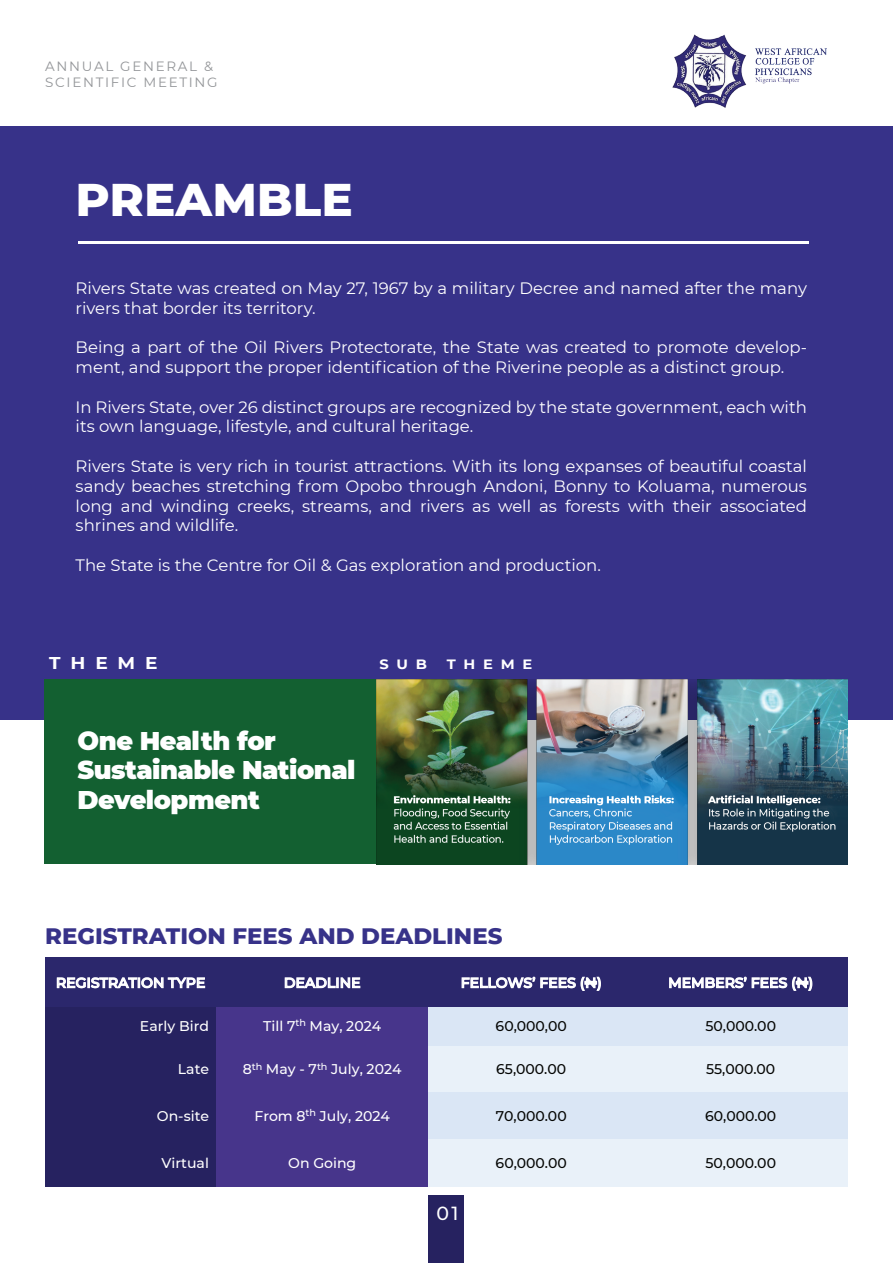
<style>
.page{position:relative;width:893px;height:1263px;background:#fff}
.page>*{position:absolute;margin:0;border:0;box-sizing:border-box;transform-origin:0 0}
.t1{font:800 46.8px "Montserrat";color:#fff}
.t2{font:900 25.65px/29.4px "Montserrat";letter-spacing:-.02em;color:#fff}
.t3{font:800 22.8px "Montserrat";color:#373289}
.t4{font:500 18.9px "Montserrat";color:#fff}
.t5{font:700 17.1px "Montserrat";letter-spacing:.53em;color:#fff;scale:1.09 1}
.t6{font:16.5px/19.8px "Montserrat";color:#fff}
.t7{font:500 14.1px "Montserrat";color:#fff}
.t8{font:500 14.1px "Montserrat";color:#040503}
.t9{font:500 13.8px "Montserrat";color:#fff}
.t10{font:13.5px/16.2px "Montserrat";letter-spacing:.125em;color:#939598}
.t11{font:700 13.5px "Montserrat";letter-spacing:.53em;color:#fff;scale:1.09 1}
</style>
<div class="page">
<div style="left:0;top:126px;width:893px;height:594px;background:#373289"></div>
<div style="left:45px;top:679px;width:357px;height:185px;background:#136031"></div>
<img style="left:377px;top:679px;width:470px;height:185px">
<div style="left:45px;top:957px;width:171px;height:50px;background:#2b276c"></div>
<div style="left:216px;top:957px;width:212px;height:50px;background:#2b276c"></div>
<div style="left:428px;top:957px;width:206px;height:50px;background:#2b276c"></div>
<div style="left:634px;top:957px;width:213px;height:50px;background:#2b276c"></div>
<div style="left:45px;top:1007px;width:171px;height:38px;background:#262260"></div>
<div style="left:216px;top:1007px;width:212px;height:38px;background:#47358b"></div>
<div style="left:428px;top:1007px;width:206px;height:38px;background:#dae6f5"></div>
<div style="left:634px;top:1007px;width:213px;height:38px;background:#dae6f5"></div>
<div style="left:45px;top:1045px;width:171px;height:47px;background:#262260"></div>
<div style="left:216px;top:1045px;width:212px;height:47px;background:#47358b"></div>
<div style="left:428px;top:1045px;width:206px;height:47px;background:#e9f1f9"></div>
<div style="left:634px;top:1045px;width:213px;height:47px;background:#e9f1f9"></div>
<div style="left:45px;top:1092px;width:171px;height:47px;background:#262260"></div>
<div style="left:216px;top:1092px;width:212px;height:47px;background:#47358b"></div>
<div style="left:428px;top:1092px;width:206px;height:47px;background:#dae6f5"></div>
<div style="left:634px;top:1092px;width:213px;height:47px;background:#dae6f5"></div>
<div style="left:45px;top:1139px;width:171px;height:48px;background:#262260"></div>
<div style="left:216px;top:1139px;width:212px;height:48px;background:#47358b"></div>
<div style="left:428px;top:1139px;width:206px;height:48px;background:#e9f1f9"></div>
<div style="left:634px;top:1139px;width:213px;height:48px;background:#e9f1f9"></div>
<svg style="left:56px;top:977px;width:150px;height:12px"></svg>
<svg style="left:284px;top:977px;width:77px;height:12px"></svg>
<svg style="left:461px;top:976px;width:140px;height:15px"></svg>
<svg style="left:669px;top:976px;width:144px;height:15px"></svg>
<hr style="left:78px;top:241px;width:730px;height:3px;background:#fff">
<img style="left:673px;top:34px;width:153px;height:73px">
<div style="left:429px;top:1195px;width:35px;height:68px;background:#262260"></div>
<p class="t10" style="left:45px;top:57px;width:174px">ANNUAL GENERAL &amp;<br>SCIENTIFIC MEETING</p>
<h1 class="t1" style="left:76px;top:165px;width:279px">PREAMBLE</h1>
<p class="t6" style="left:76px;top:277px;width:733px">Rivers State was created on May 27, 1967 by a military Decree and named after the many rivers that border its territory.</p>
<p class="t6" style="left:76px;top:337px;width:733px">Being a part of the Oil Rivers Protectorate, the State was created to promote develop&shy;ment, and support the proper identification of the Riverine people as a distinct group.</p>
<p class="t6" style="left:76px;top:396px;width:733px">In Rivers State, over 26 distinct groups are recognized by the state government, each with its own language, lifestyle, and cultural heritage.</p>
<p class="t6" style="left:76px;top:456px;width:733px;text-align:justify">Rivers State is very rich in tourist attractions. With its long expanses of beautiful coastal sandy beaches stretching from Opobo through Andoni, Bonny to Koluama, numerous long and winding creeks, streams, and rivers as well as forests with their associated shrines and wildlife.</p>
<p class="t6" style="left:76px;top:555px;width:527px">The State is the Centre for Oil &amp; Gas exploration and production.</p>
<p class="t5" style="left:49px;top:650px;width:101px">THEME</p>
<p class="t11" style="left:379px;top:654px;width:45px">SUB</p>
<p class="t11" style="left:447px;top:654px;width:80px">THEME</p>
<h2 class="t2" style="left:78px;top:724px;width:279px">One Health for<br>Sustainable National<br>Development</h2>
<h3 class="t3" style="left:45px;top:919px;width:459px">REGISTRATION FEES AND DEADLINES</h3>
<p class="t9" style="left:56px;top:973px;width:151px">REGISTRATION TYPE</p>
<p class="t9" style="left:284px;top:973px;width:78px">DEADLINE</p>
<p class="t9" style="left:461px;top:973px;width:142px">FELLOWS’ FEES ( )</p>
<p class="t9" style="left:668px;top:973px;width:146px">MEMBERS’ FEES ( )</p>
<p class="t7" style="left:140px;top:1016px;width:71px">Early Bird</p>
<p class="t7" style="left:263px;top:1016px;width:119px">Till 7<sup>th</sup> May, 2024</p>
<p class="t8" style="left:496px;top:1016px;width:73px">60,000,00</p>
<p class="t8" style="left:705px;top:1016px;width:72px">50,000.00</p>
<p class="t7" style="left:178px;top:1059px;width:33px">Late</p>
<p class="t7" style="left:243px;top:1059px;width:160px">8<sup>th</sup> May - 7<sup>th</sup> July, 2024</p>
<p class="t8" style="left:496px;top:1059px;width:71px">65,000.00</p>
<p class="t8" style="left:706px;top:1059px;width:71px">55,000.00</p>
<p class="t7" style="left:157px;top:1106px;width:54px">On-site</p>
<p class="t7" style="left:254px;top:1106px;width:137px">From 8<sup>th</sup> July, 2024</p>
<p class="t8" style="left:496px;top:1106px;width:72px">70,000.00</p>
<p class="t8" style="left:705px;top:1106px;width:73px">60,000.00</p>
<p class="t7" style="left:162px;top:1153px;width:49px">Virtual</p>
<p class="t7" style="left:288px;top:1153px;width:70px">On Going</p>
<p class="t8" style="left:496px;top:1153px;width:73px">60,000.00</p>
<p class="t8" style="left:705px;top:1153px;width:72px">50,000.00</p>
<p class="t4" style="left:436px;top:1200px;width:23px">01</p>
</div>
